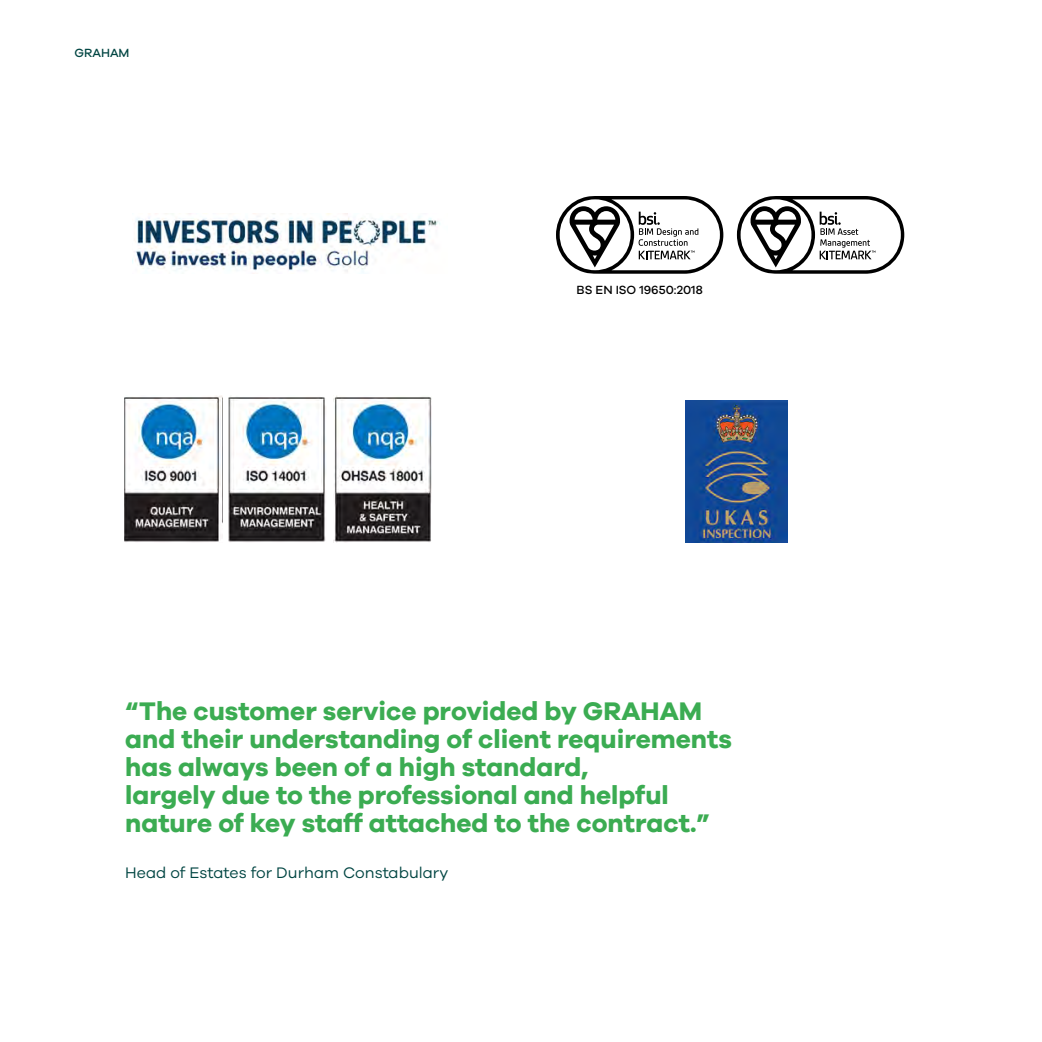
<style>
.page{position:relative;width:1042px;height:1042px;background:#fff}
.page>*{position:absolute;margin:0;border:0;box-sizing:border-box;transform-origin:0 0}
.t1{font:700 26.25px/28px "Galano Grotesque";color:#3bac52}
.t2{font:15.75px "Galano Grotesque";color:#004542}
.t3{font:500 12.25px "Galano Grotesque";color:#000}
.t4{font:500 12.25px "Galano Grotesque";color:#004542}
</style>
<div class="page">
<img style="left:686px;top:401px;width:102px;height:141px">
<img style="left:134px;top:213px;width:306px;height:61px">
<svg style="left:737px;top:196px;width:167px;height:78px"></svg>
<svg style="left:556px;top:196px;width:167px;height:78px"></svg>
<img style="left:124px;top:396px;width:98px;height:146px">
<img style="left:229px;top:397px;width:97px;height:145px">
<img style="left:333px;top:396px;width:98px;height:146px">
<p class="t4" style="left:74px;top:45px;width:57px">GRAHAM</p>
<p class="t3" style="left:576px;top:282px;width:128px">BS EN ISO 19650:2018</p>
<p class="t1" style="left:125px;top:696px;width:608px">“The customer service provided by GRAHAM and their understanding of client requirements has always been of a high standard,<br>largely due to the professional and helpful nature of key staff attached to the contract.”</p>
<p class="t2" style="left:125px;top:863px;width:324px">Head of Estates for Durham Constabulary</p>
</div>
